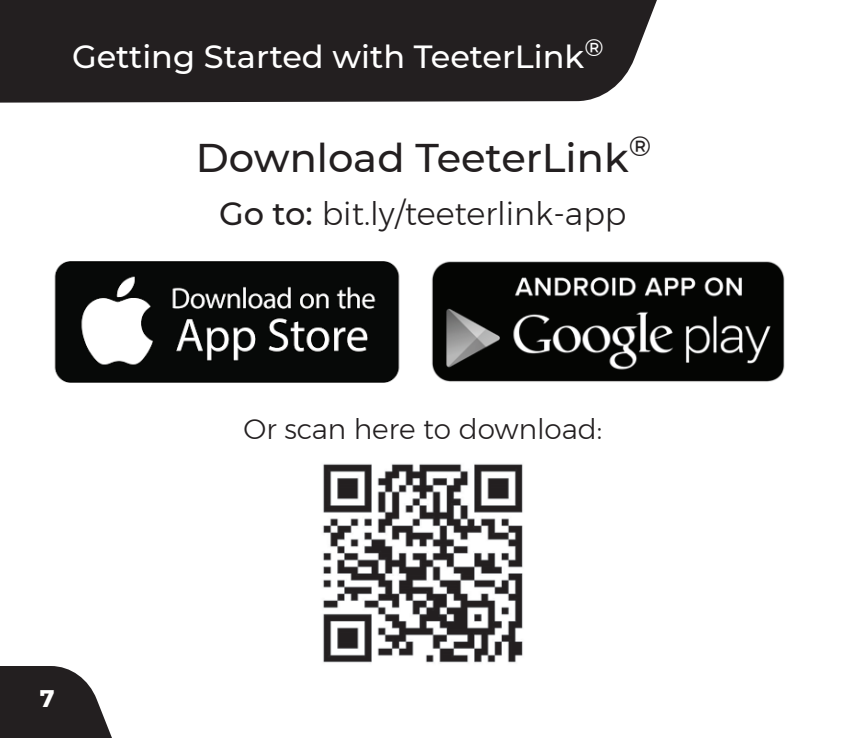
<style>
.page{position:relative;width:846px;height:738px;background:#fff}
.page>*{position:absolute;margin:0;border:0;box-sizing:border-box;transform-origin:0 0}
.t1{font:500 40px "Montserrat";color:#231f20}
.t2{font:500 32px "Montserrat";color:#fff}
.t3{font:300 32px "Montserrat";color:#231f20}
.t4{font:300 28px "Montserrat";color:#231f20}
.t5{font:700 24px "Montserrat";color:#fff}
.s1{font-weight:500}
</style>
<div class="page">
<div style="left:0;top:0;width:657px;height:103px;background:#231f20"></div>
<img style="left:54px;top:261px;width:346px;height:121px">
<img style="left:431px;top:261px;width:354px;height:121px">
<img style="left:323px;top:464px;width:200px;height:199px">
<svg style="left:0;top:666px;width:112px;height:72px;background:#434041"></svg>
<p class="t2" style="left:72px;top:34px;width:533px">Getting Started with TeeterLink<sup>®</sup></p>
<p class="t1" style="left:196px;top:130px;width:457px">Download TeeterLink<sup>®</sup></p>
<p class="t3" style="left:219px;top:190px;width:409px"><span class="s1">Go to:</span> bit.ly/teeterlink-app</p>
<p class="t4" style="left:244px;top:408px;width:360px">Or scan here to download:</p>
<p class="t5" style="left:40px;top:680px;width:16px">7</p>
</div>
